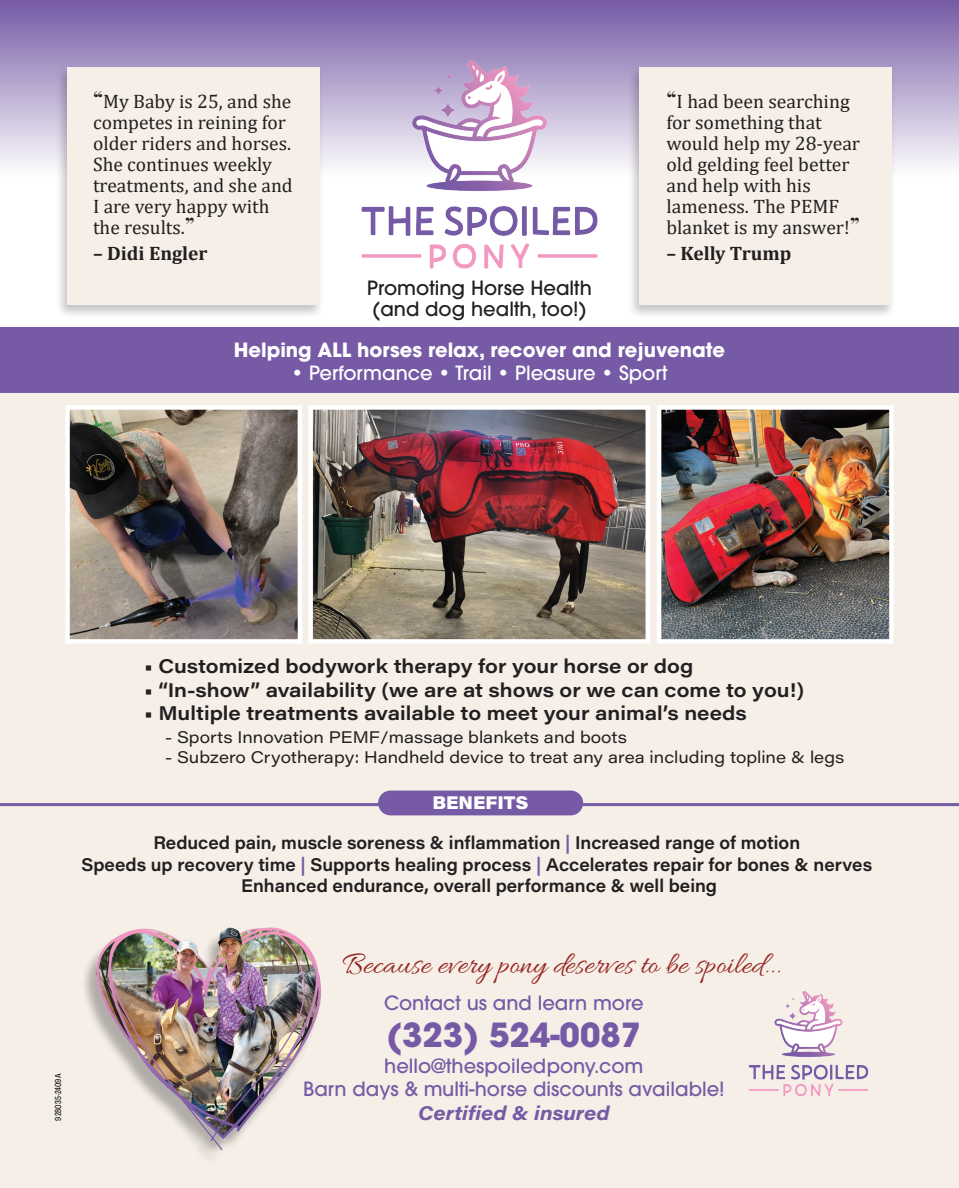
<style>
.page{position:relative;width:959px;height:1188px;background:#fff}
.page>*{position:absolute;margin:0;border:0;box-sizing:border-box;transform-origin:0 0}
.t1{font:700 33px "ITC Avant Garde Pro";color:#765aa5}
.t2{font:31.5px "Allura";color:#982522}
.t3{font:19.5px/21px "Cambria";color:#231f20}
.t4{font:600 19.5px "Acumin Pro Wide";color:#231f20}
.t5{font:500 19.5px "ITC Avant Garde Pro";color:#765aa5}
.t6{font:700 19.5px "ITC Avant Garde Pro";color:#fff}
.t7{font:500 19.5px "ITC Avant Garde Pro";color:#231f20}
.t8{font:500 19.5px "ITC Avant Garde Pro";color:#fff}
.t9{font:700 19.5px "Cambria";color:#231f20}
.t10{font:italic 700 19.5px "Acumin Pro Wide";color:#765aa5}
.t11{font:600 18px "Acumin Pro Wide";color:#231f20;scale:.91 1}
.t12{font:900 18px "Acumin Pro Wide";color:#fff;scale:.91 1}
.t13{font:16.5px "Acumin Pro Wide";color:#231f20}
.t14{font:semi-condensed 8.25px "Tablet Gothic";color:#040503}
.s1{font-family:"Abril Fatface";font-size:22.5px}
.s2{color:#765aa5}
</style>
<div class="page">
<div style="left:0;top:0;width:958px;height:176px;background:linear-gradient(to bottom,#7559a4,#fcfbfd)"></div>
<div style="left:0;top:393px;width:958px;height:795px;background:#f5efe8"></div>
<div style="left:0;top:327px;width:958px;height:66px;background:#765aa5"></div>
<img style="left:84px;top:927px;width:237px;height:229px">
<img style="left:313px;top:410px;width:332px;height:229px">
<div style="left:308px;top:405px;width:342px;height:239px;border:4px solid #fff"></div>
<img style="left:70px;top:410px;width:227px;height:229px">
<div style="left:65px;top:405px;width:237px;height:239px;border:4px solid #fff"></div>
<img style="left:662px;top:410px;width:226px;height:229px">
<div style="left:657px;top:405px;width:236px;height:239px;border:4px solid #fff"></div>
<img style="left:748px;top:991px;width:121px;height:106px">
<img style="left:358px;top:58px;width:242px;height:211px">
<div style="left:378px;top:791px;width:205px;height:24px;background:#765aa5;border-radius:12px"></div>
<hr style="left:0;top:803px;width:958px;height:3px;background:#765aa5">
<div style="left:55px;top:65px;width:269px;height:254px;background:#231f20;opacity:.26"></div>
<div style="left:68px;top:68px;width:251px;height:237px;background:#f5efe8"></div>
<div style="left:627px;top:65px;width:268px;height:254px;background:#231f20;opacity:.26"></div>
<div style="left:639px;top:68px;width:252px;height:237px;background:#f5efe8"></div>
<p class="t3" style="left:93px;top:91px;width:201px"><span class="s1">“</span>My Baby is 25, and she competes in reining for older riders and horses.<br>She continues weekly treatments, and she and<br>I are very happy with the results.<span class="s1">”</span></p>
<p class="t9" style="left:93px;top:239px;width:116px">– Didi Engler</p>
<p class="t3" style="left:666px;top:91px;width:195px"><span class="s1">“</span>I had been searching for something that would help my 28-year old gelding feel better and help with his lameness. The PEMF blanket is my answer!<span class="s1">”</span></p>
<p class="t9" style="left:666px;top:239px;width:126px">– Kelly Trump</p>
<p class="t7" style="left:367px;top:275px;width:226px">Promoting Horse Health</p>
<p class="t7" style="left:372px;top:296px;width:215px">(and dog health, too!)</p>
<p class="t6" style="left:234px;top:337px;width:493px">Helping ALL horses relax, recover and rejuvenate</p>
<p class="t8" style="left:291px;top:361px;width:377px">• Performance • Trail • Pleasure • Sport</p>
<p class="t4" style="left:144px;top:652px;width:550px">• Customized bodywork therapy for your horse or dog</p>
<p class="t4" style="left:144px;top:676px;width:661px">• “In-show” availability (we are at shows or we can come to you!)</p>
<p class="t4" style="left:144px;top:699px;width:604px">• Multiple treatments available to meet your animal’s needs</p>
<p class="t13" style="left:165px;top:726px;width:463px">- Sports Innovation PEMF/massage blankets and boots</p>
<p class="t13" style="left:165px;top:745px;width:680px">- Subzero Cryotherapy: Handheld device to treat any area including topline &amp; legs</p>
<p class="t12" style="left:432px;top:789px;width:107px">BENEFITS</p>
<p class="t11" style="left:153px;top:830px;width:712px">Reduced pain, muscle soreness &amp; inflammation <span class="s2">|</span> Increased range of motion</p>
<p class="t11" style="left:81px;top:851px;width:870px">Speeds up recovery time <span class="s2">|</span> Supports healing process <span class="s2">|</span> Accelerates repair for bones &amp; nerves</p>
<p class="t11" style="left:241px;top:873px;width:524px">Enhanced endurance, overall performance &amp; well being</p>
<p class="t14" style="left:52px;top:1120px;width:48px;rotate:-90deg">928035-2409A</p>
<p class="t2" style="left:342px;top:947px;width:439px">Because every pony deserves to be spoiled...</p>
<p class="t5" style="left:384px;top:990px;width:261px">Contact us and learn more</p>
<p class="t1" style="left:386px;top:1012px;width:256px">(323) 524-0087</p>
<p class="t5" style="left:384px;top:1053px;width:261px">hello@thespoiledpony.com</p>
<p class="t5" style="left:303px;top:1077px;width:423px">Barn days &amp; multi-horse discounts available!</p>
<p class="t10" style="left:418px;top:1098px;width:193px">Certified &amp; insured</p>
</div>
